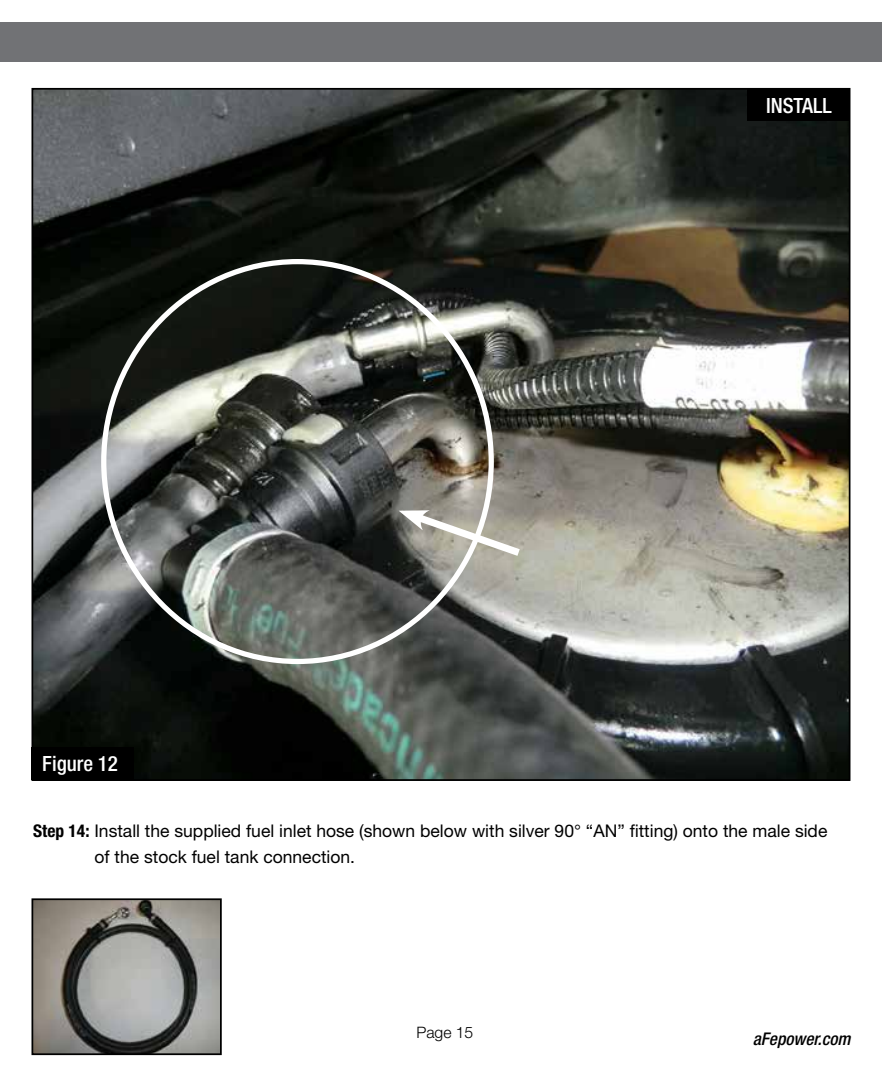
<style>
.page{position:relative;width:882px;height:1071px;background:#fff}
.page>*{position:absolute;margin:0;border:0;box-sizing:border-box;transform-origin:0 0}
.t1{font:500 condensed 21px "Helvetica Neue";color:#fff}
.t2{font:17.5px/26.2px "Helvetica Neue";color:#000}
.t3{font:italic 500 condensed 17.5px "Helvetica Neue";color:#000}
.t4{font:300 15.75px "Helvetica Neue";color:#000}
.s1{font-weight:700;font-stretch:condensed}
</style>
<div class="page">
<div style="left:0;top:23px;width:882px;height:39px;background:#717275"></div>
<img style="left:35px;top:91px;width:812px;height:687px">
<div style="left:32px;top:747px;width:102px;height:33px;background:#000"></div>
<div style="left:747px;top:88px;width:103px;height:33px;background:#000"></div>
<img style="left:35px;top:901px;width:184px;height:151px">
<div style="left:32px;top:898px;width:190px;height:157px;border:2px solid #000"></div>
<svg style="left:399px;top:507px;width:129px;height:54px"></svg>
<p class="t1" style="left:42px;top:751px;width:77px">Figure 12</p>
<p class="t1" style="left:766px;top:93px;width:67px">INSTALL</p>
<p class="t2" style="left:94px;top:817px;width:734px;text-indent:-61px"><span class="s1">Step 14:</span> Install the supplied fuel inlet hose (shown below with silver 90° “AN” fitting) onto the male side of the stock fuel tank connection.</p>
<p class="t4" style="left:416px;top:1023px;width:58px">Page 15</p>
<p class="t3" style="left:753px;top:1029px;width:99px">aFepower.com</p>
</div>
